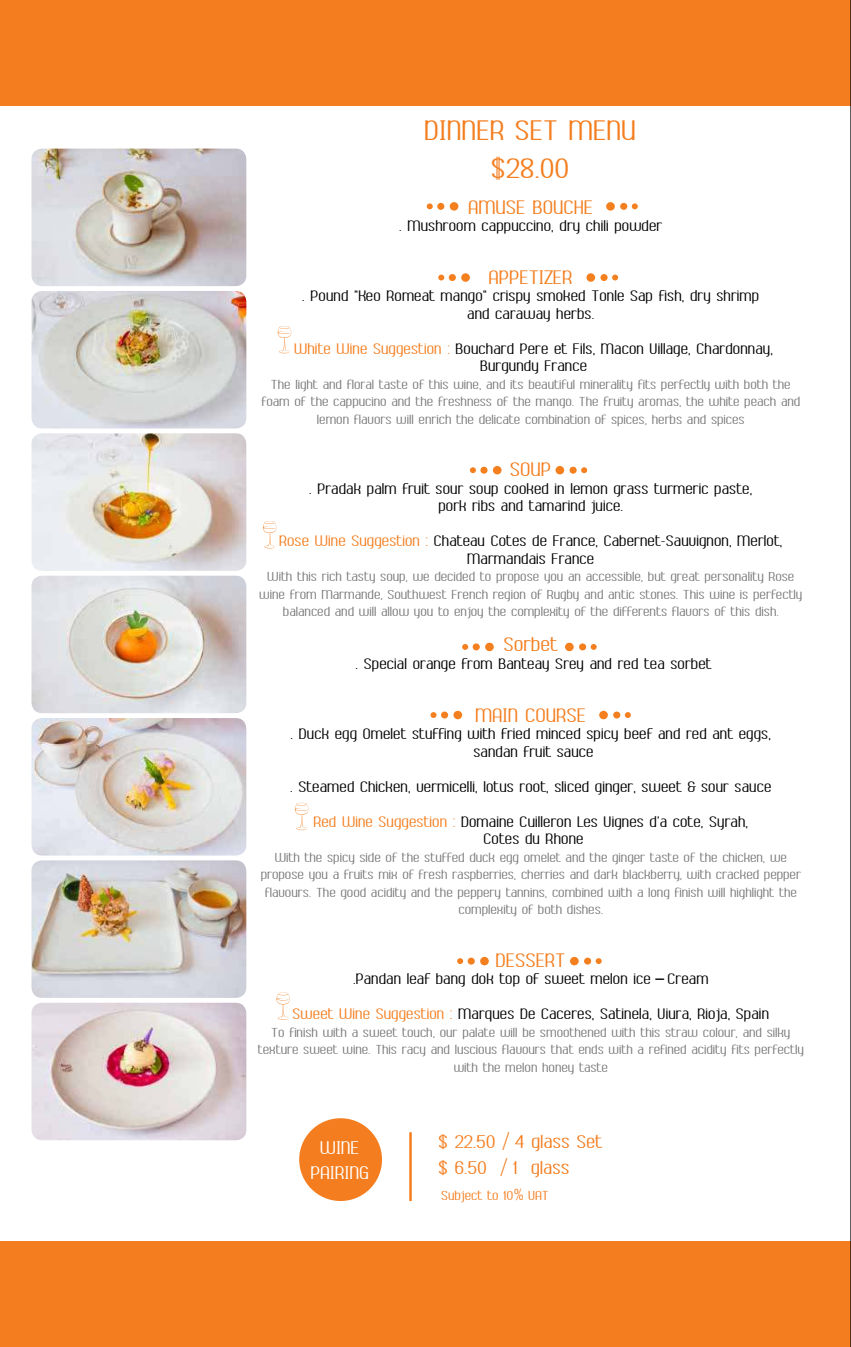
<style>
.page{position:relative;width:851px;height:1347px;background:#fff}
.page>*{position:absolute;margin:0;border:0;box-sizing:border-box;transform-origin:0 0}
.t1{font:32.5px/37.5px "Ambrosia Demo";color:#f47e1f;text-align:center}
.t2{font:22.5px "Ambrosia Demo";color:#f47e1f}
.t3{font:21.12px/25.4px "Ambrosia Demo";color:#f47d1f}
.t4{font:21.12px/25.4px "Ambrosia Demo";color:#fff;text-align:center}
.t5{font:17.5px/17.5px "Ambrosia Demo";color:#000;text-align:center}
.t6{font:15px/17.5px "Ambrosia Demo";color:#797979;text-align:center}
.t7{font:15px "Ambrosia Demo";color:#f47d1f}
.s1{color:#f47e1f}
.s2{font-family:"Calibri"}
.s3{font-family:"Swiss 721 BT";font-weight:300;font-stretch:condensed}
</style>
<div class="page">
<div style="left:1px;top:0;width:849px;height:105px;background:#f47e1f"></div>
<div style="left:1px;top:1241px;width:849px;height:105px;background:#f47e1f"></div>
<div style="left:299px;top:1118px;width:83px;height:83px;background:#f47e1f;border-radius:50%"></div>
<hr style="left:409px;top:1132px;width:2px;height:69px;background:#f47e1f">
<img style="left:31px;top:149px;width:215px;height:137px">
<img style="left:31px;top:291px;width:215px;height:137px">
<img style="left:31px;top:433px;width:215px;height:138px">
<img style="left:31px;top:575px;width:215px;height:138px">
<img style="left:31px;top:718px;width:215px;height:137px">
<img style="left:31px;top:860px;width:215px;height:138px">
<img style="left:31px;top:1002px;width:215px;height:138px">
<svg style="left:278px;top:326px;width:13px;height:27px"></svg>
<svg style="left:263px;top:521px;width:13px;height:27px"></svg>
<svg style="left:295px;top:803px;width:13px;height:27px"></svg>
<svg style="left:276px;top:992px;width:14px;height:27px"></svg>
<svg style="left:631px;top:203px;width:6px;height:6px"></svg>
<div style="left:620px;top:203px;width:7px;height:7px;background:#f47f1f;border-radius:50%"></div>
<div style="left:606px;top:202px;width:8px;height:9px;background:#f47f1f;border-radius:50%"></div>
<svg style="left:612px;top:274px;width:6px;height:6px"></svg>
<div style="left:600px;top:274px;width:7px;height:7px;background:#f47f1f;border-radius:50%"></div>
<div style="left:586px;top:273px;width:9px;height:9px;background:#f47f1f;border-radius:50%"></div>
<svg style="left:581px;top:467px;width:6px;height:6px"></svg>
<div style="left:569px;top:467px;width:7px;height:7px;background:#f47f1f;border-radius:50%"></div>
<div style="left:555px;top:466px;width:9px;height:8px;background:#f47f1f;border-radius:50%"></div>
<svg style="left:590px;top:644px;width:6px;height:6px"></svg>
<div style="left:579px;top:643px;width:7px;height:7px;background:#f47f1f;border-radius:50%"></div>
<div style="left:565px;top:642px;width:8px;height:9px;background:#f47f1f;border-radius:50%"></div>
<svg style="left:595px;top:958px;width:6px;height:6px"></svg>
<div style="left:584px;top:957px;width:7px;height:7px;background:#f47f1f;border-radius:50%"></div>
<div style="left:570px;top:957px;width:8px;height:8px;background:#f47f1f;border-radius:50%"></div>
<svg style="left:624px;top:712px;width:6px;height:6px"></svg>
<div style="left:613px;top:711px;width:7px;height:7px;background:#f47f1f;border-radius:50%"></div>
<div style="left:599px;top:711px;width:8px;height:8px;background:#f47f1f;border-radius:50%"></div>
<svg style="left:426px;top:203px;width:6px;height:6px"></svg>
<div style="left:437px;top:203px;width:7px;height:7px;background:#f47f1f;border-radius:50%"></div>
<div style="left:449px;top:202px;width:9px;height:9px;background:#f47f1f;border-radius:50%"></div>
<svg style="left:438px;top:274px;width:6px;height:6px"></svg>
<div style="left:448px;top:274px;width:8px;height:7px;background:#f47f1f;border-radius:50%"></div>
<div style="left:461px;top:273px;width:9px;height:9px;background:#f47f1f;border-radius:50%"></div>
<svg style="left:470px;top:467px;width:6px;height:6px"></svg>
<div style="left:480px;top:467px;width:7px;height:7px;background:#f47f1f;border-radius:50%"></div>
<div style="left:493px;top:466px;width:8px;height:8px;background:#f47f1f;border-radius:50%"></div>
<svg style="left:462px;top:644px;width:6px;height:6px"></svg>
<div style="left:472px;top:643px;width:7px;height:7px;background:#f47f1f;border-radius:50%"></div>
<div style="left:485px;top:642px;width:8px;height:9px;background:#f47f1f;border-radius:50%"></div>
<svg style="left:457px;top:958px;width:6px;height:6px"></svg>
<svg style="left:467px;top:957px;width:7px;height:7px"></svg>
<div style="left:480px;top:957px;width:8px;height:8px;background:#f47f1f;border-radius:50%"></div>
<svg style="left:430px;top:712px;width:6px;height:6px"></svg>
<div style="left:441px;top:711px;width:7px;height:7px;background:#f47f1f;border-radius:50%"></div>
<div style="left:453px;top:711px;width:9px;height:8px;background:#f47f1f;border-radius:50%"></div>
<svg style="left:850px;top:0;width:1px;height:1346px"></svg>
<h1 class="t1" style="left:425px;top:113px;width:213px">DINNER SET MENU $28.00</h1>
<h2 class="t2" style="left:469px;top:199px;width:126px">AMUSE BOUCHE</h2>
<p class="t5" style="left:400px;top:218px;width:265px">. Mushroom cappuccino, dry chili powder</p>
<h2 class="t2" style="left:489px;top:269px;width:85px">APPETIZER</h2>
<p class="t5" style="left:303px;top:288px;width:458px">. Pound “Keo Romeat mango“ crispy smoked Tonle Sap fish, dry shrimp and caraway herbs.</p>
<p class="t5" style="left:295px;top:341px;width:480px"><span class="s1">White Wine Suggestion :</span> Bouchard Pere et Fils, Macon Village, Chardonnay,<br>Burgundy France</p>
<p class="t6" style="left:262px;top:376px;width:540px">The light and floral taste of this wine, and its beautiful minerality fits perfectly with both the foam of the cappucino and the freshness of the mango. The fruity aromas, the white peach and lemon flavors will enrich the delicate combination of spices, herbs and spices</p>
<h2 class="t2" style="left:511px;top:462px;width:43px">SOUP</h2>
<p class="t5" style="left:310px;top:481px;width:444px">. Pradak palm fruit sour soup cooked in lemon grass turmeric paste, pork ribs and tamarind juice.</p>
<p class="t5" style="left:280px;top:533px;width:505px"><span class="s1">Rose Wine Suggestion :</span> Chateau Cotes de France, Cabernet-Sauvignon, Merlot,<br>Marmandais France</p>
<p class="t6" style="left:260px;top:569px;width:544px">With this rich tasty soup, we decided to propose you an accessible, but great personality Rose wine from Marmande, Southwest French region of Rugby and antic stones. This wine is perfectly balanced and will allow you to enjoy the complexity of the differents flavors of this dish.</p>
<h2 class="t2" style="left:504px;top:637px;width:56px">Sorbet</h2>
<p class="t5" style="left:356px;top:656px;width:357px">. Special orange from Banteay Srey and red tea sorbet</p>
<h2 class="t2" style="left:476px;top:707px;width:112px">MAIN COURSE</h2>
<p class="t5" style="left:291px;top:726px;width:482px">. Duck egg Omelet stuffing with fried minced spicy beef and red ant eggs, sandan fruit sauce</p>
<p class="t5" style="left:291px;top:769px;width:483px;line-height:35px">. Steamed Chicken, vermicelli, lotus root, sliced ginger, sweet &amp; sour sauce<br><span class="s1">Red Wine Suggestion :</span> Domaine Cuilleron Les Vignes d’a cote, Syrah,</p>
<p class="t5" style="left:484px;top:831px;width:101px">Cotes du Rhone</p>
<p class="t6" style="left:261px;top:849px;width:541px">With the spicy side of the stuffed duck egg omelet and the ginger taste of the chicken, we propose you a fruits mix of fresh raspberries, cherries and dark blackberry, with cracked pepper flavours. The good acidity and the peppery tannins, combined with a long finish will highlight the complexity of both dishes.</p>
<h2 class="t2" style="left:496px;top:952px;width:71px">DESSERT</h2>
<p class="t5" style="left:293px;top:962px;width:478px;line-height:35px">.Pandan leaf bang dok top of sweet melon ice <span class="s2">–</span> Cream<br><span class="s1">Sweet Wine Suggestion :</span> Marques De Caceres, Satinela, Viura, Rioja, Spain</p>
<p class="t6" style="left:258px;top:1024px;width:547px">To finish with a sweet touch, our palate will be smoothened with this straw colour, and silky texture sweet wine. This racy and luscious flavours that ends with a refined acidity fits perfectly with the melon honey taste</p>
<h3 class="t4" style="left:311px;top:1135px;width:60px">WINE<br>PAIRING</h3>
<h3 class="t3" style="left:439px;top:1130px;width:166px">$ 22.50 <span class="s3">/</span> 4 glass Set $ 6.50 <span class="s3">/</span> 1 glass</h3>
<p class="t7" style="left:442px;top:1190px;width:109px">Subject to 10<span class="s3">%</span> VAT</p>
</div>
